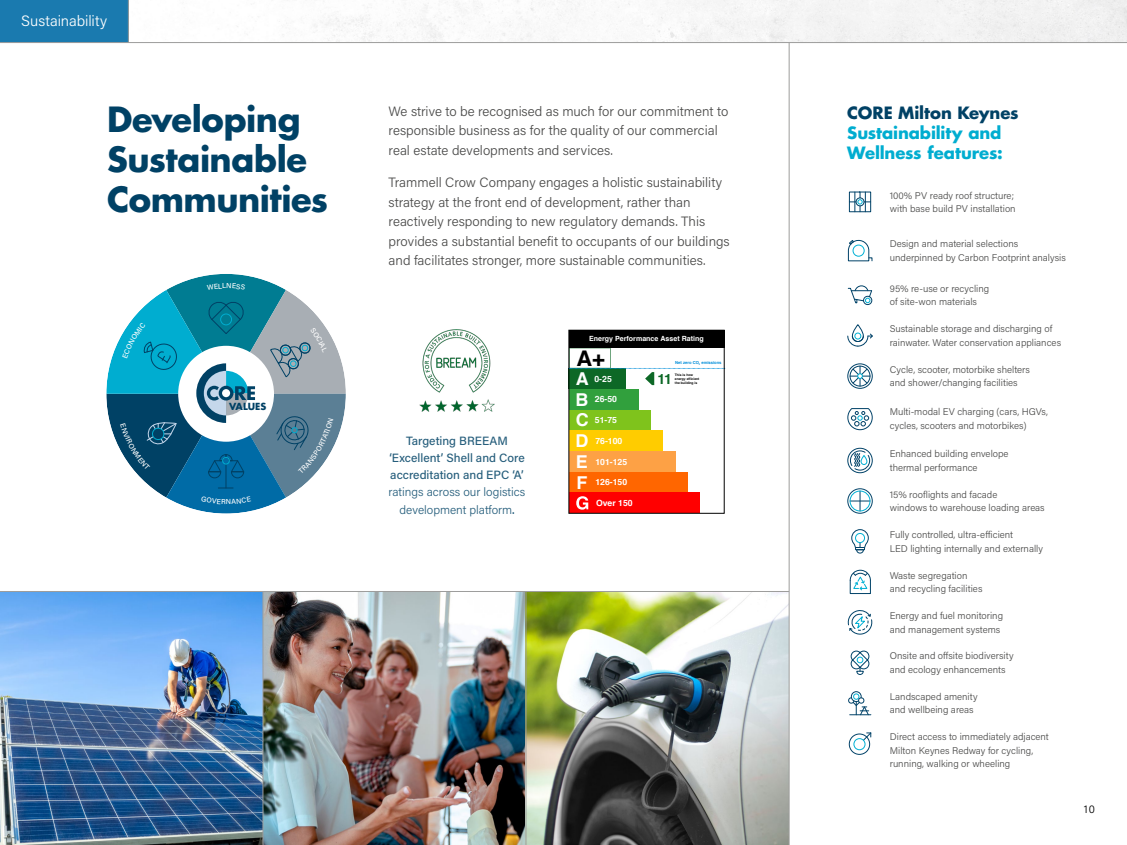
<style>
.page{position:relative;width:1127px;height:845px;background:#fff}
.page>*{position:absolute;margin:0;border:0;box-sizing:border-box;transform-origin:0 0}
.t1{font:700 33.75px/39.8px "Futura Std";letter-spacing:-.015em;color:#004165}
.t2{font:700 21.52px "Helvetica";color:#000}
.t3{font:700 16.5px/20.2px "Futura Std";letter-spacing:-.01em;color:#00add0}
.t4{font:700 16.5px "Futura Std";letter-spacing:-.005em;color:#004165}
.t5{font:300 15px "Acumin Pro";color:#fff}
.t6{font:700 14.17px "Helvetica";color:#0d6826}
.t7{font:300 13.5px/19.5px "Acumin Pro";color:#4a4a49}
.t8{font:500 12px/17.2px "Acumin Pro";color:#265e7c;text-align:center}
.t9{font:300 12px/17.2px "Acumin Pro";color:#265e7c;text-align:center}
.t10{font:300 11.25px "Acumin Pro";color:#000}
.t11{font:300 9.75px/13.5px "Acumin Pro";color:#4a4a49}
.t12{font:700 9.52px "Futura Std";color:#004165}
.t13{font:700 8.55px "Helvetica";color:#fff}
.t14{font:700 7.05px "Helvetica";color:#fff}
.t15{font:700 4.12px "Helvetica";color:#008eda}
.t16{font:700 3.3px/4px "Helvetica";color:#000}
.s1{font-weight:500}
.s2{font-size:2.4px}
.s3{font-size:17.7px}
</style>
<div class="page">
<img style="left:237px;top:0;width:890px;height:42px">
<img style="left:0;top:592px;width:789px;height:252px">
<hr style="left:0;top:591px;width:789px;height:1px;background:#9d9d9c">
<hr style="left:526px;top:591px;width:1px;height:253px;background:#9d9d9c">
<hr style="left:263px;top:591px;width:1px;height:253px;background:#9d9d9c">
<hr style="left:789px;top:43px;width:1px;height:801px;background:#9d9d9c">
<svg style="left:848px;top:240px;width:24px;height:21px"></svg>
<svg style="left:849px;top:192px;width:22px;height:20px"></svg>
<svg style="left:847px;top:610px;width:26px;height:24px"></svg>
<div style="left:863px;top:296px;width:9px;height:8px;border:1px solid #004268;border-radius:50%"></div>
<svg style="left:848px;top:285px;width:24px;height:18px"></svg>
<div style="left:848px;top:363px;width:24px;height:25px;border:1px solid #004268;border-radius:50%"></div>
<svg style="left:850px;top:366px;width:20px;height:20px"></svg>
<div style="left:852px;top:324px;width:11px;height:17px;border:1px solid #004268;border-radius:5px"></div>
<svg style="left:847px;top:333px;width:25px;height:13px"></svg>
<svg style="left:847px;top:408px;width:25px;height:21px"></svg>
<div style="left:848px;top:448px;width:24px;height:24px;border:1px solid #004268;border-radius:50%"></div>
<svg style="left:850px;top:450px;width:20px;height:20px"></svg>
<div style="left:848px;top:488px;width:24px;height:25px;border:1px solid #004268;border-radius:50%"></div>
<svg style="left:850px;top:490px;width:20px;height:20px"></svg>
<div style="left:850px;top:490px;width:20px;height:20px;border:1px solid #00b0d4;border-radius:50%"></div>
<svg style="left:851px;top:529px;width:17px;height:25px"></svg>
<div style="left:855px;top:533px;width:9px;height:9px;border:1px solid #00b0d4;border-radius:50%"></div>
<svg style="left:850px;top:569px;width:20px;height:20px"></svg>
<svg style="left:851px;top:650px;width:18px;height:24px"></svg>
<svg style="left:848px;top:691px;width:23px;height:24px"></svg>
<svg style="left:849px;top:732px;width:22px;height:22px"></svg>
<img style="left:420px;top:330px;width:74px;height:81px">
<div style="left:569px;top:451px;width:106px;height:20px;background:#fda145"></div>
<div style="left:569px;top:389px;width:69px;height:20px;background:#31a03d"></div>
<div style="left:569px;top:368px;width:57px;height:21px;background:#0d6826"></div>
<div style="left:569px;top:409px;width:81px;height:21px;background:#7fc31c"></div>
<div style="left:569px;top:430px;width:94px;height:21px;background:#fc0"></div>
<div style="left:569px;top:471px;width:118px;height:21px;background:#f60"></div>
<div style="left:569px;top:492px;width:131px;height:21px;background:#f00"></div>
<div style="left:569px;top:330px;width:155px;height:17px;background:#000"></div>
<svg style="left:576px;top:496px;width:12px;height:13px"></svg>
<div style="left:568px;top:330px;width:156px;height:183px;border:1px solid #000"></div>
<svg style="left:569px;top:347px;width:156px;height:38px"></svg>
<div style="left:0;top:0;width:128px;height:43px;background:#1a7aaf"></div>
<hr style="left:128px;top:0;width:1px;height:43px;background:#9d9d9c">
<hr style="left:0;top:42px;width:1127px;height:1px;background:#9d9d9c">
<svg style="left:106px;top:274px;width:240px;height:239px"></svg>
<h3 class="t5" style="left:21px;top:10px;width:87px">Sustainability</h3>
<h1 class="t1" style="left:107px;top:99px;width:223px">Developing<br>Sustainable<br>Communities</h1>
<h3 class="t7" style="left:389px;top:101px;width:341px">We strive to be recognised as much for our commitment to responsible business as for the quality of our commercial real estate developments and services.</h3>
<p class="t7" style="left:389px;top:172px;width:343px">Trammell Crow Company engages a holistic sustainability strategy at the front end of development, rather than reactively responding to new regulatory demands. This provides a substantial benefit to occupants of our buildings and facilitates stronger, more sustainable communities.</p>
<p class="t12" style="left:229px;top:400px;width:39px">VALUES</p>
<p class="t8" style="left:389px;top:431px;width:137px">Targeting BREEAM ‘Excellent’ Shell and Core accreditation and EPC ‘A’</p>
<p class="t9" style="left:389px;top:482px;width:138px">ratings across our logistics development platform<span class="s1">.</span></p>
<p class="t14" style="left:589px;top:333px;width:116px">Energy Performance Asset Rating</p>
<p class="t16" style="left:675px;top:373px;width:26px">This is how energy efficient</p>
<h2 class="t2" style="left:576px;top:340px;width:30px">A+</h2>
<p class="t15" style="left:675px;top:359px;width:48px">Net zero CO<span class="s2">2</span> emissions</p>
<p class="t13" style="left:576px;top:371px;width:38px"><span class="s3">A</span> 0-25</p>
<p class="t13" style="left:575px;top:392px;width:43px"><span class="s3">B</span> 26-50</p>
<p class="t13" style="left:576px;top:413px;width:43px"><span class="s3">C</span> 51-75</p>
<p class="t13" style="left:575px;top:433px;width:48px"><span class="s3">D</span> 76-100</p>
<p class="t13" style="left:576px;top:454px;width:53px"><span class="s3">E</span> 101-125</p>
<p class="t13" style="left:576px;top:475px;width:52px"><span class="s3">F</span> 126-150</p>
<p class="t13" style="left:596px;top:496px;width:38px">Over 150</p>
<h3 class="t6" style="left:657px;top:367px;width:16px">11</h3>
<p class="t16" style="left:675px;top:381px;width:24px">the building is</p>
<h3 class="t4" style="left:847px;top:102px;width:173px">CORE Milton Keynes</h3>
<h3 class="t3" style="left:847px;top:122px;width:157px">Sustainability and<br>Wellness features:</h3>
<p class="t11" style="left:890px;top:188px;width:127px">100% PV ready roof structure; with base build PV installation</p>
<p class="t11" style="left:890px;top:236px;width:178px">Design and material selections underpinned by Carbon Footprint analysis</p>
<p class="t11" style="left:890px;top:281px;width:101px">95% re-use or recycling of site-won materials</p>
<p class="t11" style="left:890px;top:321px;width:173px">Sustainable storage and discharging of rainwater. Water conservation appliances</p>
<p class="t11" style="left:890px;top:362px;width:142px">Cycle, scooter, motorbike shelters and shower/changing facilities</p>
<p class="t11" style="left:890px;top:404px;width:160px">Multi-modal EV charging (cars, HGVs, cycles, scooters and motorbikes)</p>
<p class="t11" style="left:890px;top:446px;width:120px">Enhanced building envelope thermal performance</p>
<p class="t11" style="left:890px;top:487px;width:156px">15% rooflights and facade<br>windows to warehouse loading areas</p>
<p class="t11" style="left:890px;top:527px;width:155px">Fully controlled, ultra-efficient<br>LED lighting internally and externally</p>
<p class="t11" style="left:890px;top:567px;width:94px">Waste segregation and recycling facilities</p>
<p class="t11" style="left:890px;top:608px;width:115px">Energy and fuel monitoring and management systems</p>
<p class="t11" style="left:890px;top:648px;width:125px">Onsite and offsite biodiversity and ecology enhancements</p>
<p class="t11" style="left:890px;top:689px;width:89px">Landscaped amenity and wellbeing areas</p>
<p class="t11" style="left:890px;top:729px;width:161px">Direct access to immediately adjacent<br>Milton Keynes Redway for cycling, running, walking or wheeling</p>
<p class="t10" style="left:1084px;top:800px;width:13px">10</p>
</div>
